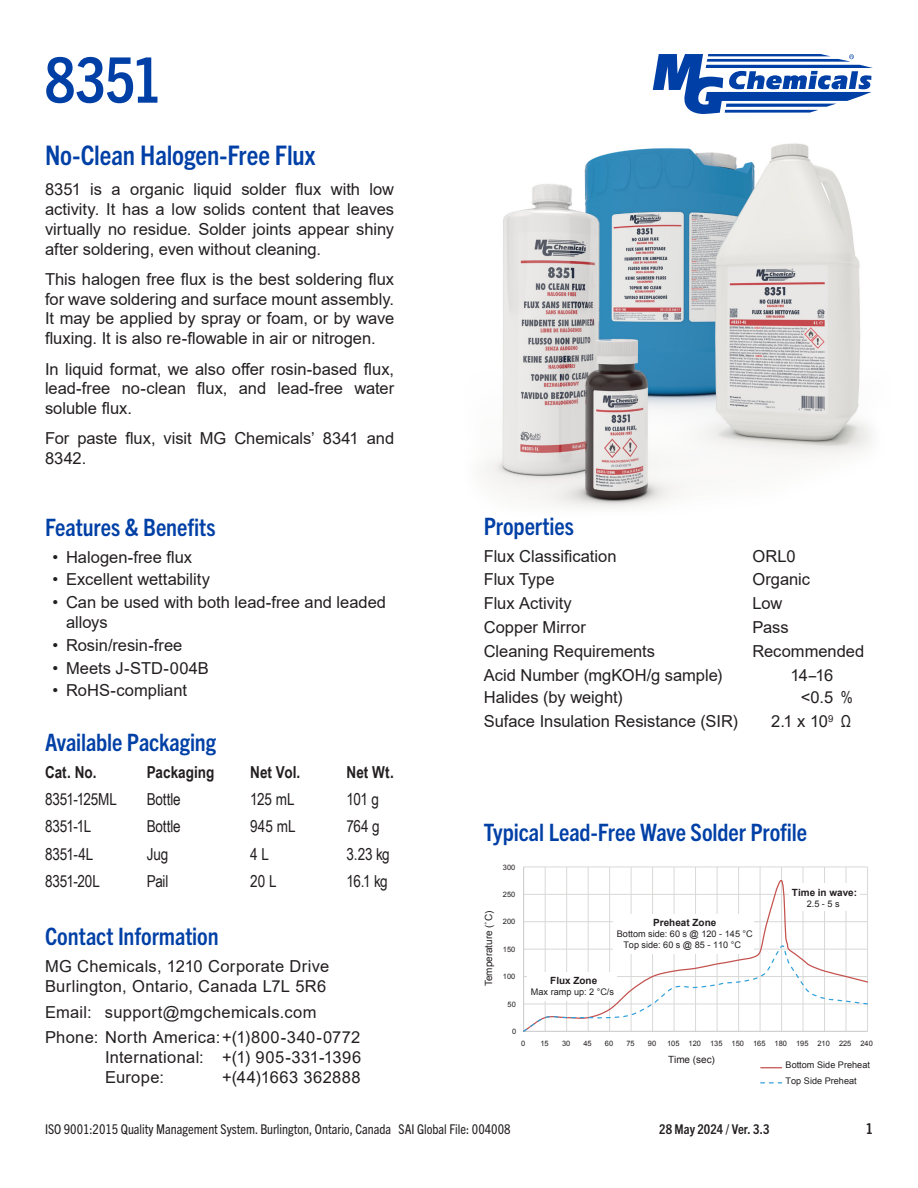
<style>
.page{position:relative;width:918px;height:1188px;background:#fff}
.page>*{position:absolute;margin:0;border:0;box-sizing:border-box;transform-origin:0 0}
.t1{font:700 condensed 63px "Trade Gothic Next LT Pro";color:#0040a6}
.Product_Name_Description_Heading{font:700 condensed 27px "Trade Gothic Next LT Pro";letter-spacing:-.005em;color:#0040a6}
.H2_space_after{font:700 condensed 24px "Trade Gothic Next LT Pro";letter-spacing:-.005em;color:#0040a6}
.Chart_-_embedded_in_text_box_no_space_ab{font:700 condensed 24px "Trade Gothic Next LT Pro";letter-spacing:-.005em;color:#0040a6}
.Body_Text{font:16.5px/19.8px "Arial";color:#231f20;text-align:justify}
.Properties_List{font:16.5px "Arial";color:#231f20}
.Contact_Information_Text{font:16.5px "Arial";letter-spacing:.02em;color:#231f20}
.Bullet_List_-_Features{font:16.5px/19.8px "Arial";color:#231f20}
.Table_Body_Text{font:16.5px "Arial Narrow";letter-spacing:-.01em;color:#231f20}
.Table_Heading{font:700 16.5px "Arial Narrow";letter-spacing:.005em;color:#231f20}
.t2{font:700 condensed 15px "Trade Gothic Next LT Pro";color:#231f20}
.t3{font:condensed 13.5px "Trade Gothic Next LT Pro";color:#231f20}
.t4{font:700 condensed 13.5px "Trade Gothic Next LT Pro";color:#231f20}
.t5{font:700 9.9px "Arial";color:#231f20}
.t6{font:9.9px "Arial";color:#231f20}
.t7{font:9.15px/15.1px "Arial";color:#231f20}
.t8{font:7.5px "Arial";color:#231f20}
.s1{font-family:"Arial Narrow"}
</style>
<div class="page">
<svg style="left:653px;top:54px;width:220px;height:60px"></svg>
<img style="left:482px;top:143px;width:391px;height:366px">
<hr style="left:524px;top:867px;width:344px;height:1px;background:#d9d9d8">
<hr style="left:545px;top:867px;width:1px;height:164px;background:#d9d9d8">
<hr style="left:566px;top:867px;width:1px;height:164px;background:#d9d9d8">
<hr style="left:588px;top:867px;width:1px;height:164px;background:#d9d9d8">
<hr style="left:609px;top:867px;width:1px;height:164px;background:#d9d9d8">
<hr style="left:631px;top:867px;width:1px;height:164px;background:#d9d9d8">
<hr style="left:652px;top:867px;width:1px;height:164px;background:#d9d9d8">
<hr style="left:674px;top:867px;width:1px;height:164px;background:#d9d9d8">
<hr style="left:695px;top:867px;width:1px;height:164px;background:#d9d9d8">
<hr style="left:717px;top:867px;width:1px;height:164px;background:#d9d9d8">
<hr style="left:738px;top:867px;width:1px;height:164px;background:#d9d9d8">
<hr style="left:760px;top:867px;width:1px;height:164px;background:#d9d9d8">
<hr style="left:781px;top:867px;width:1px;height:164px;background:#d9d9d8">
<hr style="left:803px;top:867px;width:1px;height:164px;background:#d9d9d8">
<hr style="left:824px;top:867px;width:1px;height:164px;background:#d9d9d8">
<hr style="left:846px;top:867px;width:1px;height:164px;background:#d9d9d8">
<hr style="left:867px;top:867px;width:1px;height:164px;background:#d9d9d8">
<hr style="left:523px;top:867px;width:1px;height:164px;background:#c7c8ca">
<svg style="left:524px;top:878px;width:343px;height:64px"></svg>
<svg style="left:524px;top:942px;width:344px;height:90px"></svg>
<svg style="left:761px;top:1067px;width:21px;height:1px"></svg>
<svg style="left:761px;top:1082px;width:21px;height:1px"></svg>
<div style="left:527px;top:972px;width:90px;height:29px;background:#fff"></div>
<div style="left:614px;top:914px;width:140px;height:40px;background:#fff"></div>
<div style="left:789px;top:883px;width:71px;height:28px;background:#fff"></div>
<h1 class="t1" style="left:45px;top:37px;width:118px">8351</h1>
<p class="Product_Name_Description_Heading" style="left:45px;top:137px;width:272px">No-Clean Halogen-Free Flux</p>
<p class="Body_Text" style="left:45px;top:179px;width:351px">8351 is a organic liquid solder flux with low activity. It has a low solids content that leaves virtually no residue. Solder joints appear shiny after soldering, even without cleaning.</p>
<p class="Body_Text" style="left:45px;top:269px;width:351px">This halogen free flux is the best soldering flux for wave soldering and surface mount assembly.<br>It may be applied by spray or foam, or by wave fluxing. It is also re-flowable in air or nitrogen.</p>
<p class="Body_Text" style="left:45px;top:359px;width:351px">In liquid format, we also offer rosin-based flux, lead-free no-clean flux, and lead-free water soluble flux.</p>
<p class="Body_Text" style="left:45px;top:429px;width:351px">For paste flux, visit MG Chemicals’ 8341 and<br>8342.</p>
<p class="H2_space_after" style="left:45px;top:511px;width:172px">Features &amp; Benefits</p>
<p class="Bullet_List_-_Features" style="left:52px;top:547px;width:141px">• Halogen-free flux</p>
<p class="Bullet_List_-_Features" style="left:52px;top:570px;width:159px">• Excellent wettability</p>
<p class="Bullet_List_-_Features" style="left:66px;top:592px;width:322px;text-indent:-14px">• Can be used with both lead-free and leaded alloys</p>
<p class="Bullet_List_-_Features" style="left:52px;top:635px;width:131px">• Rosin/resin-free</p>
<p class="Bullet_List_-_Features" style="left:52px;top:658px;width:158px">• Meets J-STD-004B</p>
<p class="Bullet_List_-_Features" style="left:52px;top:681px;width:136px">• RoHS-compliant</p>
<p class="H2_space_after" style="left:45px;top:726px;width:173px">Available Packaging</p>
<p class="Table_Heading" style="left:45px;top:759px;width:53px">Cat. No.</p>
<p class="Table_Heading" style="left:147px;top:759px;width:69px">Packaging</p>
<p class="Table_Heading" style="left:250px;top:759px;width:52px">Net Vol.</p>
<p class="Table_Heading" style="left:346px;top:759px;width:49px">Net Wt.</p>
<p class="Table_Body_Text" style="left:45px;top:787px;width:74px">8351-125ML</p>
<p class="Table_Body_Text" style="left:147px;top:787px;width:36px">Bottle</p>
<p class="Table_Body_Text" style="left:250px;top:787px;width:46px">125 mL</p>
<p class="Table_Body_Text" style="left:346px;top:787px;width:34px">101 g</p>
<p class="Table_Body_Text" style="left:45px;top:814px;width:48px">8351-1L</p>
<p class="Table_Body_Text" style="left:147px;top:814px;width:36px">Bottle</p>
<p class="Table_Body_Text" style="left:250px;top:814px;width:47px">945 mL</p>
<p class="Table_Body_Text" style="left:346px;top:814px;width:35px">764 g</p>
<p class="Table_Body_Text" style="left:45px;top:842px;width:50px">8351-4L</p>
<p class="Table_Body_Text" style="left:147px;top:842px;width:23px">Jug</p>
<p class="Table_Body_Text" style="left:250px;top:842px;width:20px">4 L</p>
<p class="Table_Body_Text" style="left:346px;top:842px;width:45px">3.23 kg</p>
<p class="Table_Body_Text" style="left:45px;top:869px;width:56px">8351-20L</p>
<p class="Table_Body_Text" style="left:147px;top:869px;width:23px">Pail</p>
<p class="Table_Body_Text" style="left:250px;top:869px;width:28px">20 L</p>
<p class="Table_Body_Text" style="left:346px;top:869px;width:43px">16.1 kg</p>
<p class="H2_space_after" style="left:45px;top:920px;width:175px">Contact Information</p>
<p class="Contact_Information_Text" style="left:45px;top:955px;width:286px">MG Chemicals, 1210 Corporate Drive</p>
<p class="Contact_Information_Text" style="left:45px;top:975px;width:283px">Burlington, Ontario, Canada L7L 5R6</p>
<p class="Contact_Information_Text" style="left:45px;top:1000px;width:273px">Email: support@mgchemicals.com</p>
<p class="Contact_Information_Text" style="left:45px;top:1026px;width:317px">Phone: North America: +(1)800-340-0772</p>
<p class="Contact_Information_Text" style="left:105px;top:1046px;width:258px">International: +(1) 905-331-1396</p>
<p class="Contact_Information_Text" style="left:105px;top:1066px;width:60px">Europe:</p>
<p class="Contact_Information_Text" style="left:222px;top:1066px;width:140px">+(44)1663 362888</p>
<p class="H2_space_after" style="left:484px;top:510px;width:92px">Properties</p>
<p class="Properties_List" style="left:484px;top:544px;width:134px">Flux Classification</p>
<p class="Properties_List" style="left:752px;top:544px;width:45px">ORL0</p>
<p class="Properties_List" style="left:484px;top:568px;width:72px">Flux Type</p>
<p class="Properties_List" style="left:752px;top:568px;width:59px">Organic</p>
<p class="Properties_List" style="left:484px;top:592px;width:90px">Flux Activity</p>
<p class="Properties_List" style="left:752px;top:592px;width:32px">Low</p>
<p class="Properties_List" style="left:484px;top:616px;width:104px">Copper Mirror</p>
<p class="Properties_List" style="left:752px;top:616px;width:38px">Pass</p>
<p class="Properties_List" style="left:484px;top:640px;width:173px">Cleaning Requirements</p>
<p class="Properties_List" style="left:752px;top:640px;width:113px">Recommended</p>
<p class="Properties_List" style="left:484px;top:663px;width:240px">Acid Number (mgKOH/g sample)</p>
<p class="Properties_List" style="left:790px;top:663px;width:44px">14<span class="s1">–</span>16</p>
<p class="Properties_List" style="left:484px;top:686px;width:140px">Halides (by weight)</p>
<p class="Properties_List" style="left:801px;top:686px;width:54px">&lt;0.5 <span class="s1">%</span></p>
<p class="Properties_List" style="left:484px;top:710px;width:256px">Suface Insulation Resistance (SIR)</p>
<p class="Properties_List" style="left:771px;top:710px;width:81px">2.1 x 10<sup>9</sup> <span class="s1">Ω</span></p>
<p class="Chart_-_embedded_in_text_box_no_space_ab" style="left:484px;top:816px;width:325px">Typical Lead-Free Wave Solder Profile</p>
<p class="t6" style="left:482px;top:986px;width:77px;rotate:-90deg">Temperature (˚C)</p>
<p class="t8" style="left:503px;top:862px;width:14px">300</p>
<p class="t8" style="left:503px;top:889px;width:14px">250</p>
<p class="t8" style="left:503px;top:917px;width:14px">200</p>
<p class="t8" style="left:503px;top:944px;width:14px">150</p>
<p class="t8" style="left:503px;top:972px;width:14px">100</p>
<p class="t8" style="left:508px;top:999px;width:10px">50</p>
<p class="t8" style="left:512px;top:1026px;width:6px">0</p>
<p class="t5" style="left:653px;top:916px;width:65px">Preheat Zone</p>
<p class="t7" style="left:617px;top:928px;width:137px;line-height:10.9px;text-align:center">Bottom side: 60 s @ 120 - 145 °C<br>Top side: 60 s @ 85 - 110 °C</p>
<p class="t5" style="left:550px;top:974px;width:48px">Flux Zone</p>
<p class="t7" style="left:531px;top:985px;width:85px">Max ramp up: 2 °C/s</p>
<p class="t5" style="left:792px;top:886px;width:67px">Time in wave:</p>
<p class="t7" style="left:807px;top:896px;width:34px">2.5 - 5 s</p>
<p class="t8" style="left:521px;top:1038px;width:6px">0</p>
<p class="t8" style="left:541px;top:1038px;width:10px">15</p>
<p class="t8" style="left:562px;top:1038px;width:10px">30</p>
<p class="t8" style="left:583px;top:1038px;width:10px">45</p>
<p class="t8" style="left:605px;top:1038px;width:10px">60</p>
<p class="t8" style="left:626px;top:1038px;width:10px">75</p>
<p class="t8" style="left:648px;top:1038px;width:10px">90</p>
<p class="t8" style="left:667px;top:1038px;width:207px">105 120 135 150 165 180 195 210 225 240</p>
<p class="t6" style="left:668px;top:1053px;width:48px">Time (sec)</p>
<p class="t7" style="left:786px;top:1058px;width:86px">Bottom Side Preheat<br>Top Side Preheat</p>
<p class="t3" style="left:45px;top:1120px;width:467px">ISO 9001:2015 Quality Management System. Burlington, Ontario, Canada SAI Global File: 004008</p>
<p class="t4" style="left:659px;top:1120px;width:112px">28 May 2024 / Ver. 3.3</p>
<p class="t2" style="left:866px;top:1118px;width:9px">1</p>
</div>
